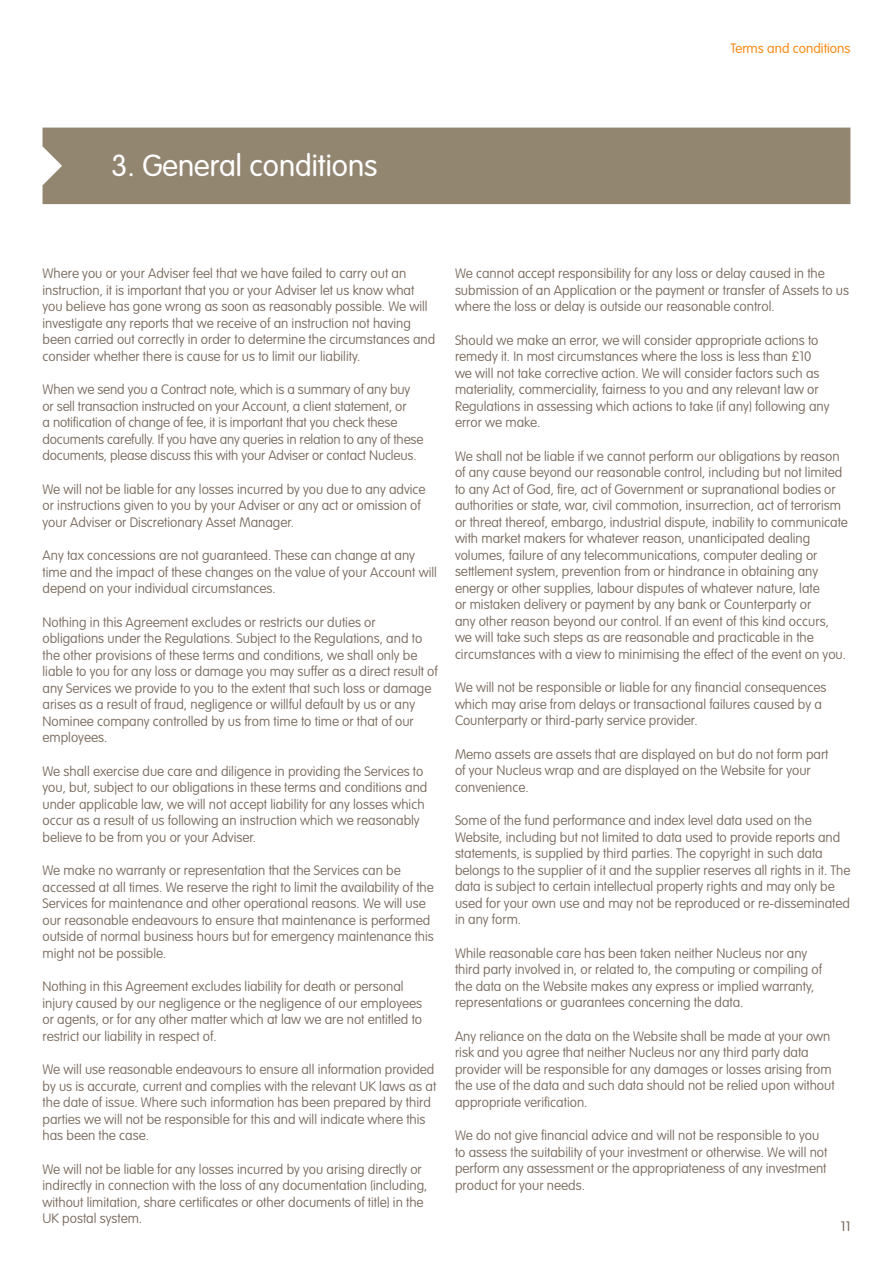
<style>
.page{position:relative;width:893px;height:1263px;background:#fff}
.page>*{position:absolute;margin:0;border:0;box-sizing:border-box;transform-origin:0 0}
.Section_title{font:300 30px "VAG Rounded Std";color:#fff}
.Body_copy{font:100 13.5px/16.5px "VAG Rounded Std";color:#78695c}
.t1{font:300 13.5px "VAG Rounded Std";color:#f68e1e}
.t2{font:300 13.5px "VAG Rounded Std";color:#78695c}
</style>
<div class="page">
<div style="left:43px;top:128px;width:807px;height:76px;background:#938671"></div>
<p class="t1" style="left:731px;top:40px;width:121px">Terms and conditions</p>
<p class="Section_title" style="left:111px;top:148px;width:268px">3. General conditions</p>
<p class="Body_copy" style="left:43px;top:266px;width:394px">Where you or your Adviser feel that we have failed to carry out an instruction, it is important that you or your Adviser let us know what you believe has gone wrong as soon as reasonably possible. We will investigate any reports that we receive of an instruction not having been carried out correctly in order to determine the circumstances and consider whether there is cause for us to limit our liability.</p>
<p class="Body_copy" style="left:43px;top:382px;width:382px">When we send you a Contract note, which is a summary of any buy or sell transaction instructed on your Account, a client statement, or<br>a notification of change of fee, it is important that you check these documents carefully. If you have any queries in relation to any of these documents, please discuss this with your Adviser or contact Nucleus.</p>
<p class="Body_copy" style="left:43px;top:481px;width:385px">We will not be liable for any losses incurred by you due to any advice or instructions given to you by your Adviser or any act or omission of your Adviser or Discretionary Asset Manager.</p>
<p class="Body_copy" style="left:43px;top:548px;width:396px">Any tax concessions are not guaranteed. These can change at any time and the impact of these changes on the value of your Account will depend on your individual circumstances.</p>
<p class="Body_copy" style="left:43px;top:614px;width:397px">Nothing in this Agreement excludes or restricts our duties or obligations under the Regulations. Subject to the Regulations, and to the other provisions of these terms and conditions, we shall only be liable to you for any loss or damage you may suffer as a direct result of any Services we provide to you to the extent that such loss or damage arises as a result of fraud, negligence or willful default by us or any Nominee company controlled by us from time to time or that of our employees.</p>
<p class="Body_copy" style="left:43px;top:763px;width:386px">We shall exercise due care and diligence in providing the Services to you, but, subject to our obligations in these terms and conditions and under applicable law, we will not accept liability for any losses which occur as a result of us following an instruction which we reasonably believe to be from you or your Adviser.</p>
<p class="Body_copy" style="left:43px;top:863px;width:393px">We make no warranty or representation that the Services can be accessed at all times. We reserve the right to limit the availability of the Services for maintenance and other operational reasons. We will use our reasonable endeavours to ensure that maintenance is performed outside of normal business hours but for emergency maintenance this might not be possible.</p>
<p class="Body_copy" style="left:43px;top:979px;width:381px">Nothing in this Agreement excludes liability for death or personal injury caused by our negligence or the negligence of our employees or agents, or for any other matter which at law we are not entitled to restrict our liability in respect of.</p>
<p class="Body_copy" style="left:43px;top:1062px;width:395px">We will use reasonable endeavours to ensure all information provided by us is accurate, current and complies with the relevant UK laws as at the date of issue. Where such information has been prepared by third parties we will not be responsible for this and will indicate where this has been the case.</p>
<p class="Body_copy" style="left:43px;top:1161px;width:386px">We will not be liable for any losses incurred by you arising directly or indirectly in connection with the loss of any documentation (including, without limitation, share certificates or other documents of title) in the UK postal system.</p>
<p class="Body_copy" style="left:455px;top:266px;width:396px">We cannot accept responsibility for any loss or delay caused in the submission of an Application or the payment or transfer of Assets to us where the loss or delay is outside our reasonable control.</p>
<p class="Body_copy" style="left:455px;top:332px;width:376px">Should we make an error, we will consider appropriate actions to remedy it. In most circumstances where the loss is less than £10 we will not take corrective action. We will consider factors such as materiality, commerciality, fairness to you and any relevant law or Regulations in assessing which actions to take (if any) following any error we make.</p>
<p class="Body_copy" style="left:455px;top:448px;width:394px">We shall not be liable if we cannot perform our obligations by reason of any cause beyond our reasonable control, including but not limited to any Act of God, fire, act of Government or supranational bodies or authorities or state, war, civil commotion, insurrection, act of terrorism or threat thereof, embargo, industrial dispute, inability to communicate with market makers for whatever reason, unanticipated dealing volumes, failure of any telecommunications, computer dealing or settlement system, prevention from or hindrance in obtaining any energy or other supplies, labour disputes of whatever nature, late<br>or mistaken delivery or payment by any bank or Counterparty or<br>any other reason beyond our control. If an event of this kind occurs, we will take such steps as are reasonable and practicable in the circumstances with a view to minimising the effect of the event on you.</p>
<p class="Body_copy" style="left:455px;top:680px;width:373px">We will not be responsible or liable for any financial consequences which may arise from delays or transactional failures caused by a<br>Counterparty or third-party service provider.</p>
<p class="Body_copy" style="left:455px;top:746px;width:375px">Memo assets are assets that are displayed on but do not form part of your Nucleus wrap and are displayed on the Website for your convenience.</p>
<p class="Body_copy" style="left:455px;top:813px;width:397px">Some of the fund performance and index level data used on the Website, including but not limited to data used to provide reports and statements, is supplied by third parties. The copyright in such data belongs to the supplier of it and the supplier reserves all rights in it. The data is subject to certain intellectual property rights and may only be used for your own use and may not be reproduced or re-disseminated in any form.</p>
<p class="Body_copy" style="left:455px;top:945px;width:368px">While reasonable care has been taken neither Nucleus nor any third party involved in, or related to, the computing or compiling of the data on the Website makes any express or implied warranty, representations or guarantees concerning the data.</p>
<p class="Body_copy" style="left:455px;top:1028px;width:381px">Any reliance on the data on the Website shall be made at your own risk and you agree that neither Nucleus nor any third party data provider will be responsible for any damages or losses arising from the use of the data and such data should not be relied upon without appropriate verification.</p>
<p class="Body_copy" style="left:455px;top:1128px;width:374px">We do not give financial advice and will not be responsible to you to assess the suitability of your investment or otherwise. We will not perform any assessment or the appropriateness of any investment product for your needs.</p>
<p class="t2" style="left:841px;top:1218px;width:11px">11</p>
</div>
